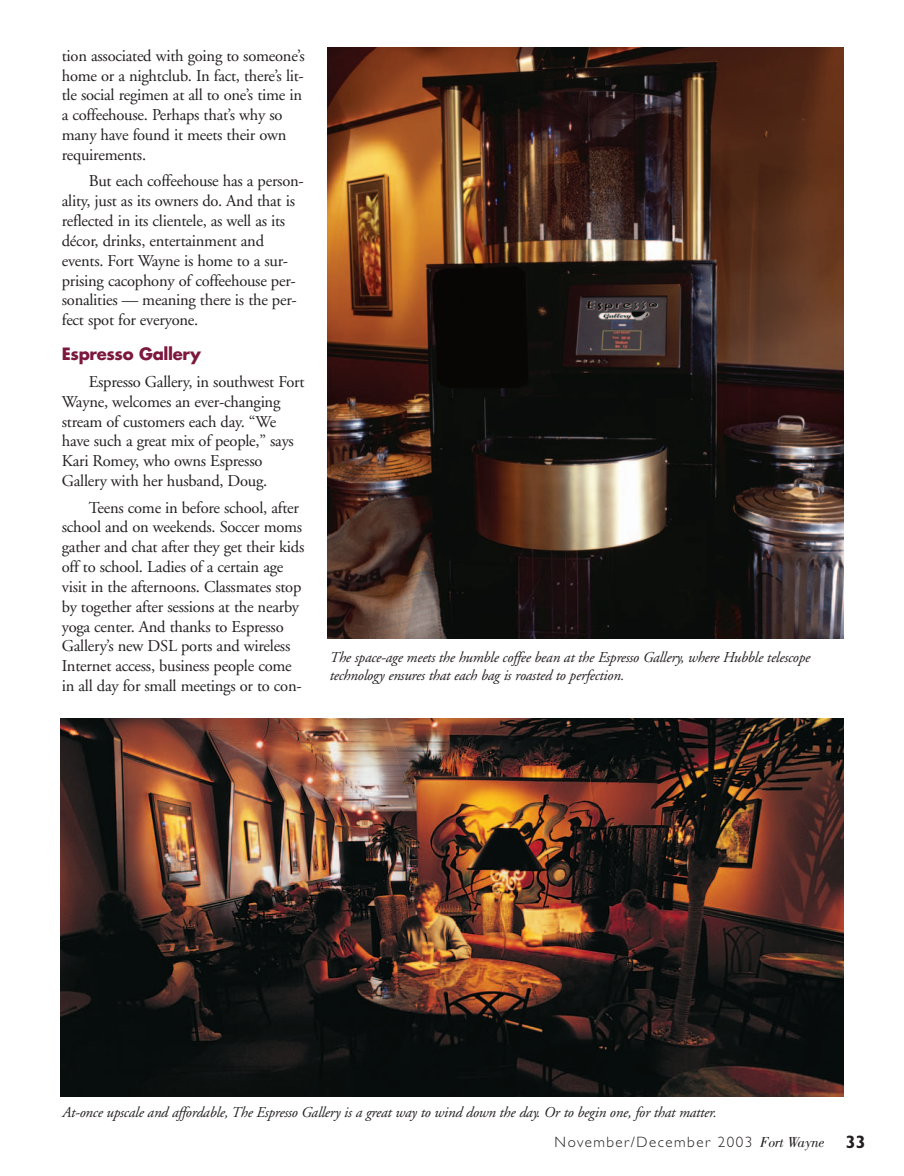
<style>
.page{position:relative;width:904px;height:1176px;background:#fff}
.page>*{position:absolute;margin:0;border:0;box-sizing:border-box;transform-origin:0 0}
.t1{font:700 18px "Gill Sans";color:#231f20}
.t2{font:16.5px/19.8px "Adobe Garamond";letter-spacing:-.015em;color:#231f20}
.t3{font:700 16.5px "Futura";letter-spacing:-.02em;color:#7c173e}
.t4{font:italic 15px/18px "Adobe Garamond";letter-spacing:-.015em;color:#231f20}
.t5{font:300 15px "Gill Sans";letter-spacing:.1em;color:#231f20}
.s1{font-family:"Bodoni";font-weight:400;font-style:italic}
</style>
<div class="page">
<img style="left:60px;top:47px;width:784px;height:1050px">
<p class="t2" style="left:62px;top:47px;width:244px">tion associated with going to someone’s home or a nightclub. In fact, there’s lit&shy;tle social regimen at all to one’s time in a coffeehouse. Perhaps that’s why so many have found it meets their own requirements.</p>
<p class="t2" style="left:62px;top:173px;width:243px;text-indent:27px">But each coffeehouse has a person&shy;ality, just as its owners do. And that is reflected in its clientele, as well as its décor, drinks, entertainment and events. Fort Wayne is home to a sur&shy;prising cacophony of coffeehouse per&shy;sonalities — meaning there is the per&shy;fect spot for everyone.</p>
<p class="t3" style="left:62px;top:346px;width:141px">Espresso Gallery</p>
<p class="t2" style="left:62px;top:373px;width:244px;text-indent:27px">Espresso Gallery, in southwest Fort Wayne, welcomes an ever-changing stream of customers each day. “We have such a great mix of people,” says Kari Romey, who owns Espresso Gallery with her husband, Doug.</p>
<p class="t2" style="left:62px;top:499px;width:244px;text-indent:27px">Teens come in before school, after school and on weekends. Soccer moms gather and chat after they get their kids off to school. Ladies of a certain age visit in the afternoons. Classmates stop by together after sessions at the nearby yoga center. And thanks to Espresso Gallery’s new DSL ports and wireless Internet access, business people come in all day for small meetings or to con-</p>
<p class="t4" style="left:329px;top:649px;width:482px">The space-age meets the humble coffee bean at the Espresso Gallery, where Hubble telescope technology ensures that each bag is roasted to perfection.</p>
<p class="t4" style="left:62px;top:1104px;width:656px">At-once upscale and affordable, The Espresso Gallery is a great way to wind down the day. Or to begin one, for that matter.</p>
<p class="t5" style="left:555px;top:1136px;width:272px">November/December 2003 <span class="s1">Fort Wayne</span></p>
<p class="t1" style="left:846px;top:1134px;width:21px">33</p>
</div>
